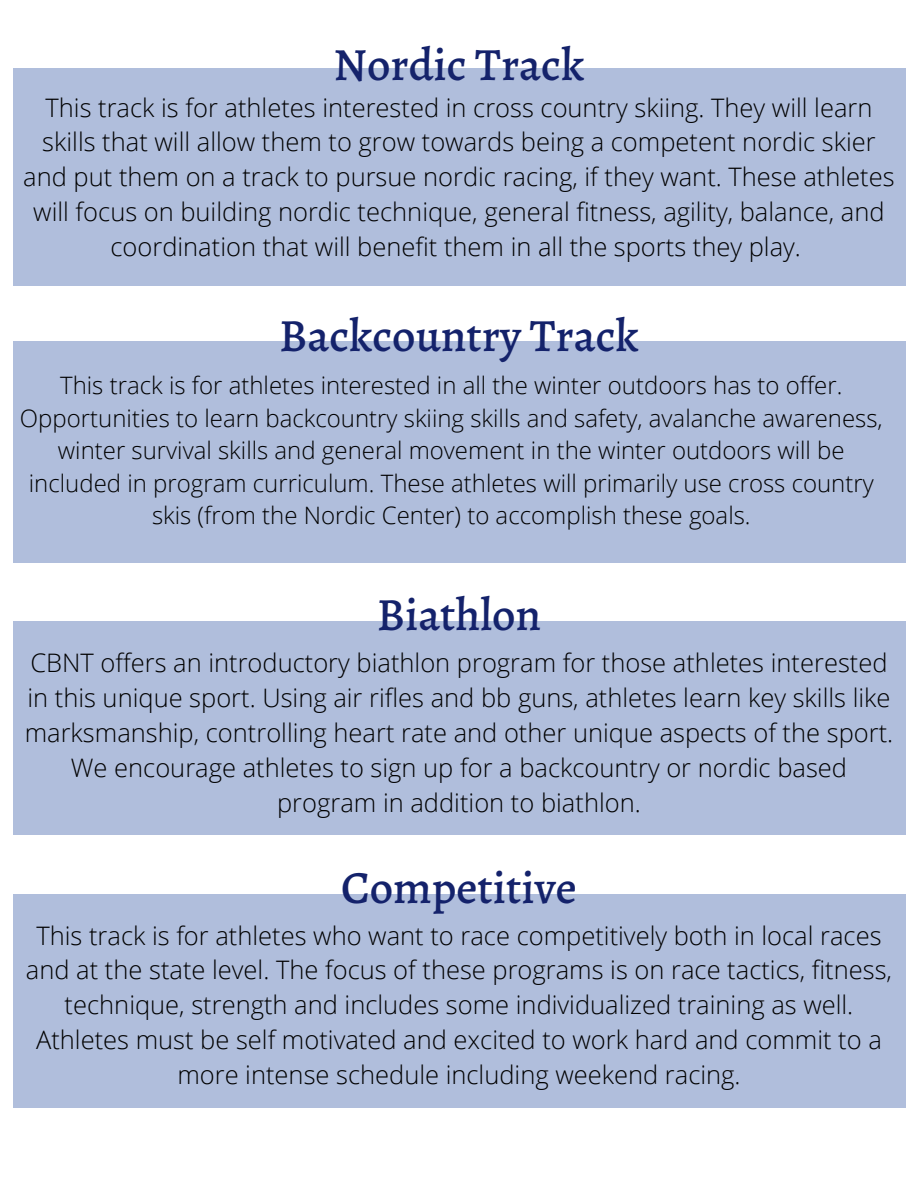
<style>
.page{position:relative;width:918px;height:1188px;background:#fff}
.page>*{position:absolute;margin:0;border:0;box-sizing:border-box;transform-origin:0 0}
.t1{font:500 46.2px "Alegreya";color:#14226b}
.t2{font:300 25.5px/34.8px "Open Sans";color:#000;text-align:center}
.t3{font:300 24px/32.7px "Open Sans";color:#000;text-align:center}
</style>
<div class="page">
<div style="left:13px;top:68px;width:892px;height:217px;background:#b0bedc"></div>
<div style="left:13px;top:341px;width:892px;height:222px;background:#b0bedc"></div>
<div style="left:13px;top:621px;width:892px;height:214px;background:#b0bedc"></div>
<div style="left:13px;top:894px;width:892px;height:213px;background:#b0bedc"></div>
<h1 class="t1" style="left:334px;top:33px;width:252px">Nordic Track</h1>
<p class="t2" style="left:23px;top:89px;width:873px">This track is for athletes interested in cross country skiing. They will learn skills that will allow them to grow towards being a competent nordic skier and put them on a track to pursue nordic racing, if they want. These athletes will focus on building nordic technique, general fitness, agility, balance, and coordination that will benefit them in all the sports they play.</p>
<h1 class="t1" style="left:279px;top:304px;width:361px">Backcountry Track</h1>
<p class="t3" style="left:20px;top:368px;width:864px">This track is for athletes interested in all the winter outdoors has to offer.<br>Opportunities to learn backcountry skiing skills and safety, avalanche awareness, winter survival skills and general movement in the winter outdoors will be included in program curriculum. These athletes will primarily use cross country skis (from the Nordic Center) to accomplish these goals.</p>
<h1 class="t1" style="left:377px;top:583px;width:166px">Biathlon</h1>
<p class="t2" style="left:25px;top:645px;width:870px">CBNT offers an introductory biathlon program for those athletes interested in this unique sport. Using air rifles and bb guns, athletes learn key skills like marksmanship, controlling heart rate and other unique aspects of the sport.<br>We encourage athletes to sign up for a backcountry or nordic based program in addition to biathlon.</p>
<h1 class="t1" style="left:341px;top:856px;width:237px">Competitive</h1>
<p class="t2" style="left:26px;top:917px;width:868px">This track is for athletes who want to race competitively both in local races and at the state level. The focus of these programs is on race tactics, fitness, technique, strength and includes some individualized training as well.<br>Athletes must be self motivated and excited to work hard and commit to a more intense schedule including weekend racing.</p>
</div>
